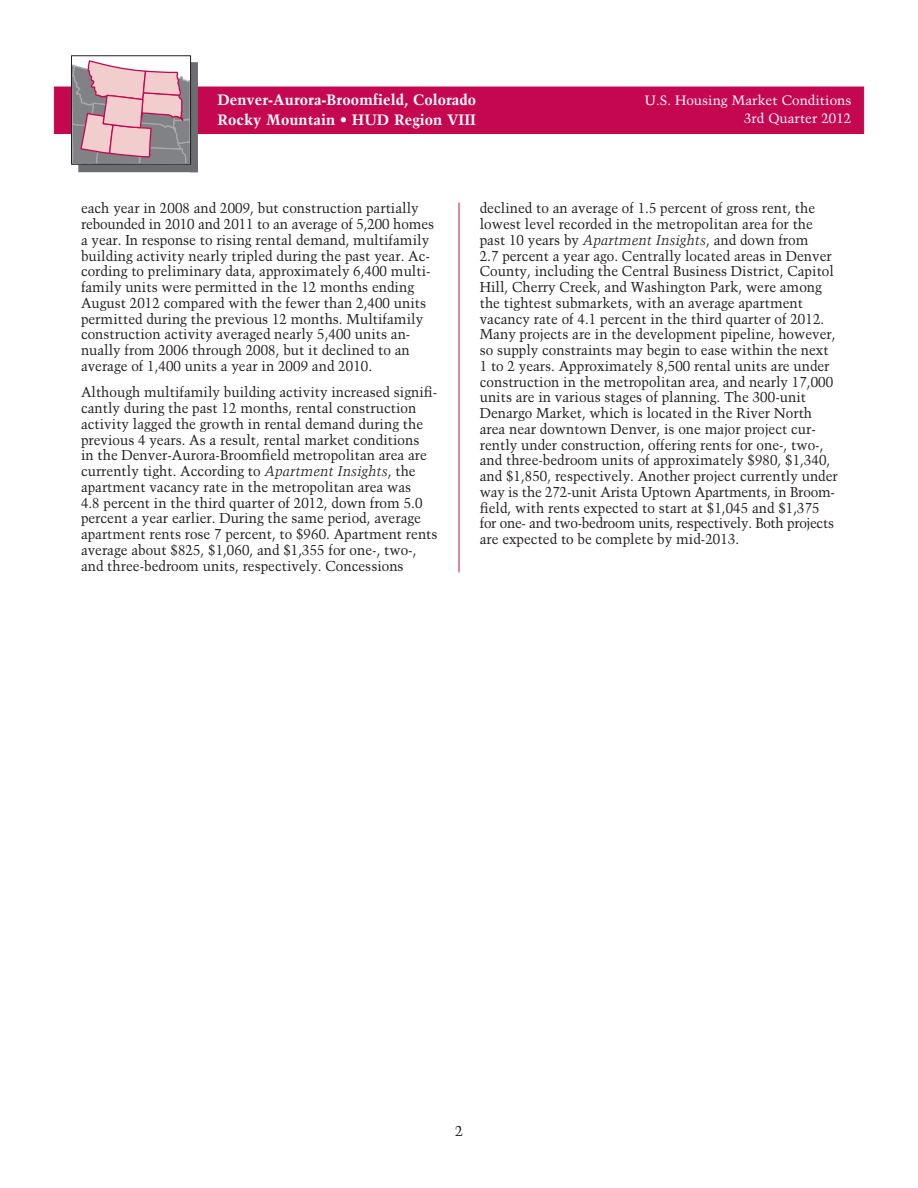
<style>
.page{position:relative;width:918px;height:1188px;background:#fff}
.page>*{position:absolute;margin:0;border:0;box-sizing:border-box;transform-origin:0 0}
.t1{font:700 15px/19.5px "Trump Mediaeval";color:#fff}
.t2{font:14.25px/15.8px "Trump Mediaeval";color:#231f20;scale:.95 1}
.t3{font:14.25px "Trump Mediaeval";color:#231f20}
.t4{font:13.5px/18px "Trump Mediaeval";color:#fff;text-align:right}
.s1{font-style:italic}
</style>
<div class="page">
<div style="left:54px;top:87px;width:810px;height:47px;background:#c50750"></div>
<svg style="left:70px;top:59px;width:123px;height:114px;background:#c9aab1"></svg>
<div style="left:190px;top:62px;width:8px;height:110px;background:#6c6d70"></div>
<div style="left:78px;top:165px;width:119px;height:7px;background:#6c6d70"></div>
<div style="left:71px;top:55px;width:120px;height:110px;border:1px solid #231f20"></div>
<hr style="left:459px;top:202px;width:1px;height:370px;background:#c50750">
<p class="t1" style="left:217px;top:90px;width:260px">Denver-Aurora-Broomfield, Colorado<br>Rocky Mountain • HUD Region VIII</p>
<p class="t4" style="left:645px;top:92px;width:208px">U.S. Housing Market Conditions<br>3rd Quarter 2012</p>
<p class="t2" style="left:81px;top:200px;width:373px">each year in 2008 and 2009, but construction partially rebounded in 2010 and 2011 to an average of 5,200 homes a year. In response to rising rental demand, multifamily building activity nearly tripled during the past year. Ac&shy;cording to preliminary data, approximately 6,400 multi&shy;family units were permitted in the 12 months ending August 2012 compared with the fewer than 2,400 units permitted during the previous 12 months. Multifamily construction activity averaged nearly 5,400 units an&shy;nually from 2006 through 2008, but it declined to an average of 1,400 units a year in 2009 and 2010.</p>
<p class="t2" style="left:81px;top:384px;width:377px">Although multifamily building activity increased signifi&shy;cantly during the past 12 months, rental construction activity lagged the growth in rental demand during the previous 4 years. As a result, rental market conditions<br>in the Denver-Aurora-Broomfield metropolitan area are currently tight. According to <span class="s1">Apartment Insights</span>, the apartment vacancy rate in the metropolitan area was<br>4.8 percent in the third quarter of 2012, down from 5.0 percent a year earlier. During the same period, average apartment rents rose 7 percent, to $960. Apartment rents average about $825, $1,060, and $1,355 for one-, two-, and three-bedroom units, respectively. Concessions</p>
<p class="t2" style="left:480px;top:200px;width:378px">declined to an average of 1.5 percent of gross rent, the lowest level recorded in the metropolitan area for the past 10 years by <span class="s1">Apartment Insights</span>, and down from<br>2.7 percent a year ago. Centrally located areas in Denver County, including the Central Business District, Capitol Hill, Cherry Creek, and Washington Park, were among the tightest submarkets, with an average apartment vacancy rate of 4.1 percent in the third quarter of 2012.<br>Many projects are in the development pipeline, however, so supply constraints may begin to ease within the next 1 to 2 years. Approximately 8,500 rental units are under construction in the metropolitan area, and nearly 17,000 units are in various stages of planning. The 300-unit Denargo Market, which is located in the River North area near downtown Denver, is one major project cur&shy;rently under construction, offering rents for one-, two-, and three-bedroom units of approximately $980, $1,340, and $1,850, respectively. Another project currently under way is the 272-unit Arista Uptown Apartments, in Broom&shy;field, with rents expected to start at $1,045 and $1,375 for one- and two-bedroom units, respectively. Both projects are expected to be complete by mid-2013.</p>
<p class="t3" style="left:455px;top:1123px;width:9px">2</p>
</div>
